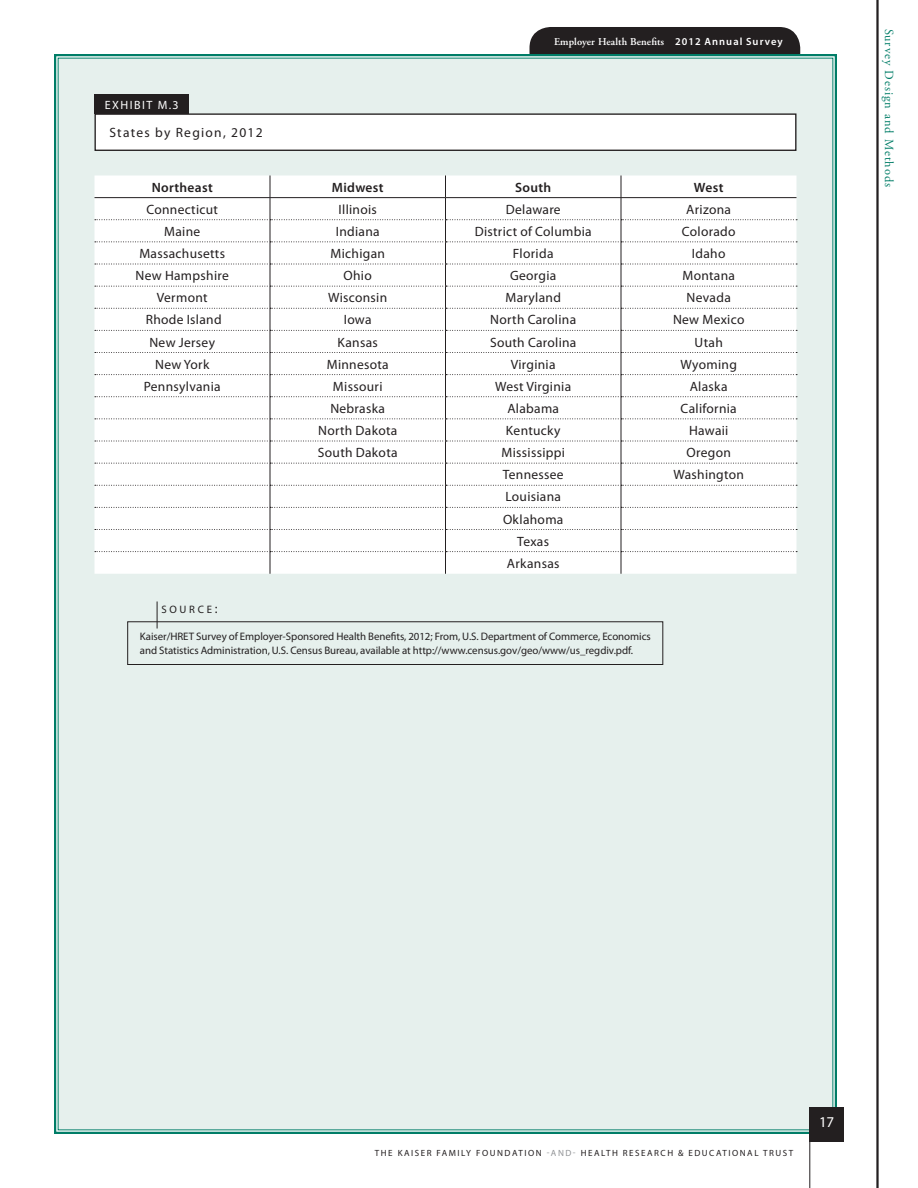
<style>
.page{position:relative;width:918px;height:1188px;background:#fff}
.page>*{position:absolute;margin:0;border:0;box-sizing:border-box;transform-origin:0 0}
.t1{font:15px "Myriad Pro";color:#fff}
._13b_-_Table_Text_Se{font:13.5px "Myriad Pro";letter-spacing:.025em;color:#231f20}
._13b_-_Table_Text_Se-2{font:600 13.5px "Myriad Pro";letter-spacing:.025em;color:#231f20}
._11_-_Exhibit_Box_He{font:13.5px "Myriad Pro";letter-spacing:.095em;color:#231f20}
.t2{font:12.3px "Adobe Garamond Pro";letter-spacing:.075em;color:#007d67}
._10_-_Exhibit_No{font:12px "Myriad Pro";letter-spacing:.12em;color:#fff}
._04_-_Note_Source{font:10.8px/13.5px "Myriad Pro";letter-spacing:-.005em;color:#231f20}
.t3{font:10.8px "Myriad Pro Regular SC800";letter-spacing:.25em;color:#231f20}
.t4{font:600 10.5px "Adobe Garamond Pro";letter-spacing:.01em;color:#fff}
.t5{font:9px "Myriad Pro";letter-spacing:.17em;color:#231f20}
.s1{font-family:"Myriad Pro"}
.s2{font-size:13.5px}
.s3{color:#919396}
</style>
<div class="page">
<hr style="left:876px;top:0;width:3px;height:1188px;background:#231f20">
<div style="left:530px;top:27px;width:270px;height:47px;background:#231f20;border-radius:21px"></div>
<div style="left:54px;top:53px;width:783px;height:1082px;background:#e6f0ed"></div>
<div style="left:810px;top:1107px;width:34px;height:34px;background:#231f20"></div>
<hr style="left:810px;top:1107px;width:1px;height:81px;background:#231f20">
<div style="left:94px;top:94px;width:95px;height:20px;background:#231f20"></div>
<div style="left:95px;top:114px;width:701px;height:36px;background:#fff"></div>
<div style="left:95px;top:113px;width:701px;height:38px;border:1px solid #231f20"></div>
<div style="left:128px;top:622px;width:535px;height:43px;border:1px solid #231f20"></div>
<svg style="left:157px;top:602px;width:1px;height:26px"></svg>
<svg style="left:95px;top:176px;width:702px;height:398px"></svg>
<hr style="left:94px;top:197px;width:176px;height:1px;background:#231f20">
<hr style="left:270px;top:197px;width:176px;height:1px;background:#231f20">
<hr style="left:446px;top:197px;width:175px;height:1px;background:#231f20">
<hr style="left:621px;top:197px;width:175px;height:1px;background:#231f20">
<p class="_10_-_Exhibit_No" style="left:105px;top:97px;width:75px">EXHIBIT M.3</p>
<p class="_11_-_Exhibit_Box_He" style="left:109px;top:124px;width:155px">States by Region, 2012</p>
<p class="t4" style="left:554px;top:36px;width:230px">Employer Health Benefits <span class="s1">2012 Annual Survey</span></p>
<p class="_13b_-_Table_Text_Se-2" style="left:152px;top:179px;width:62px">Northeast</p>
<p class="_13b_-_Table_Text_Se-2" style="left:332px;top:179px;width:53px">Midwest</p>
<p class="_13b_-_Table_Text_Se-2" style="left:515px;top:179px;width:38px">South</p>
<p class="_13b_-_Table_Text_Se-2" style="left:694px;top:179px;width:31px">West</p>
<p class="_13b_-_Table_Text_Se" style="left:146px;top:201px;width:73px">Connecticut</p>
<p class="_13b_-_Table_Text_Se" style="left:339px;top:201px;width:40px">Illinois</p>
<p class="_13b_-_Table_Text_Se" style="left:506px;top:201px;width:56px">Delaware</p>
<p class="_13b_-_Table_Text_Se" style="left:686px;top:201px;width:46px">Arizona</p>
<p class="_13b_-_Table_Text_Se" style="left:164px;top:223px;width:38px">Maine</p>
<p class="_13b_-_Table_Text_Se" style="left:336px;top:223px;width:45px">Indiana</p>
<p class="_13b_-_Table_Text_Se" style="left:475px;top:223px;width:119px">District of Columbia</p>
<p class="_13b_-_Table_Text_Se" style="left:682px;top:223px;width:55px">Colorado</p>
<p class="_13b_-_Table_Text_Se" style="left:139px;top:245px;width:87px">Massachusetts</p>
<p class="_13b_-_Table_Text_Se" style="left:330px;top:245px;width:56px">Michigan</p>
<p class="_13b_-_Table_Text_Se" style="left:513px;top:245px;width:42px">Florida</p>
<p class="_13b_-_Table_Text_Se" style="left:692px;top:245px;width:35px">Idaho</p>
<p class="_13b_-_Table_Text_Se" style="left:136px;top:267px;width:95px">New Hampshire</p>
<p class="_13b_-_Table_Text_Se" style="left:344px;top:267px;width:30px">Ohio</p>
<p class="_13b_-_Table_Text_Se" style="left:510px;top:267px;width:48px">Georgia</p>
<p class="_13b_-_Table_Text_Se" style="left:682px;top:267px;width:54px">Montana</p>
<p class="_13b_-_Table_Text_Se" style="left:157px;top:289px;width:52px">Vermont</p>
<p class="_13b_-_Table_Text_Se" style="left:328px;top:289px;width:61px">Wisconsin</p>
<p class="_13b_-_Table_Text_Se" style="left:505px;top:289px;width:57px">Maryland</p>
<p class="_13b_-_Table_Text_Se" style="left:687px;top:289px;width:46px">Nevada</p>
<p class="_13b_-_Table_Text_Se" style="left:146px;top:312px;width:78px">Rhode Island</p>
<p class="_13b_-_Table_Text_Se" style="left:344px;top:312px;width:29px">Iowa</p>
<p class="_13b_-_Table_Text_Se" style="left:490px;top:312px;width:87px">North Carolina</p>
<p class="_13b_-_Table_Text_Se" style="left:673px;top:312px;width:73px">New Mexico</p>
<p class="_13b_-_Table_Text_Se" style="left:149px;top:334px;width:67px">New Jersey</p>
<p class="_13b_-_Table_Text_Se" style="left:338px;top:334px;width:42px">Kansas</p>
<p class="_13b_-_Table_Text_Se" style="left:490px;top:334px;width:88px">South Carolina</p>
<p class="_13b_-_Table_Text_Se" style="left:695px;top:334px;width:30px">Utah</p>
<p class="_13b_-_Table_Text_Se" style="left:155px;top:356px;width:56px">New York</p>
<p class="_13b_-_Table_Text_Se" style="left:327px;top:356px;width:64px">Minnesota</p>
<p class="_13b_-_Table_Text_Se" style="left:511px;top:356px;width:46px">Virginia</p>
<p class="_13b_-_Table_Text_Se" style="left:681px;top:356px;width:58px">Wyoming</p>
<p class="_13b_-_Table_Text_Se" style="left:144px;top:378px;width:79px">Pennsylvania</p>
<p class="_13b_-_Table_Text_Se" style="left:333px;top:378px;width:51px">Missouri</p>
<p class="_13b_-_Table_Text_Se" style="left:495px;top:378px;width:77px">West Virginia</p>
<p class="_13b_-_Table_Text_Se" style="left:690px;top:378px;width:39px">Alaska</p>
<p class="_13b_-_Table_Text_Se" style="left:330px;top:400px;width:56px">Nebraska</p>
<p class="_13b_-_Table_Text_Se" style="left:507px;top:400px;width:53px">Alabama</p>
<p class="_13b_-_Table_Text_Se" style="left:681px;top:400px;width:58px">California</p>
<p class="_13b_-_Table_Text_Se" style="left:318px;top:422px;width:81px">North Dakota</p>
<p class="_13b_-_Table_Text_Se" style="left:506px;top:422px;width:56px">Kentucky</p>
<p class="_13b_-_Table_Text_Se" style="left:689px;top:422px;width:41px">Hawaii</p>
<p class="_13b_-_Table_Text_Se" style="left:318px;top:444px;width:81px">South Dakota</p>
<p class="_13b_-_Table_Text_Se" style="left:501px;top:444px;width:65px">Mississippi</p>
<p class="_13b_-_Table_Text_Se" style="left:687px;top:444px;width:46px">Oregon</p>
<p class="_13b_-_Table_Text_Se" style="left:503px;top:466px;width:62px">Tennessee</p>
<p class="_13b_-_Table_Text_Se" style="left:673px;top:466px;width:72px">Washington</p>
<p class="_13b_-_Table_Text_Se" style="left:505px;top:489px;width:57px">Louisiana</p>
<p class="_13b_-_Table_Text_Se" style="left:503px;top:511px;width:62px">Oklahoma</p>
<p class="_13b_-_Table_Text_Se" style="left:517px;top:533px;width:33px">Texas</p>
<p class="_13b_-_Table_Text_Se" style="left:507px;top:555px;width:54px">Arkansas</p>
<p class="t3" style="left:161px;top:603px;width:58px">SOURCE<span class="s2">:</span></p>
<p class="_04_-_Note_Source" style="left:140px;top:630px;width:512px">Kaiser/HRET Survey of Employer-Sponsored Health Benefits, 2012; From, U.S. Department of Commerce, Economics and Statistics Administration, U.S. Census Bureau, available at http://www.census.gov/geo/www/us_regdiv.pdf.</p>
<p class="t2" style="left:896px;top:28px;width:160px;rotate:90deg">Survey Design and Methods</p>
<p class="t5" style="left:375px;top:1147px;width:420px">THE KAISER FAMILY FOUNDATION <span class="s3">-AND-</span> HEALTH RESEARCH &amp; EDUCATIONAL TRUST</p>
<p class="t1" style="left:819px;top:1113px;width:17px">17</p>
</div>
